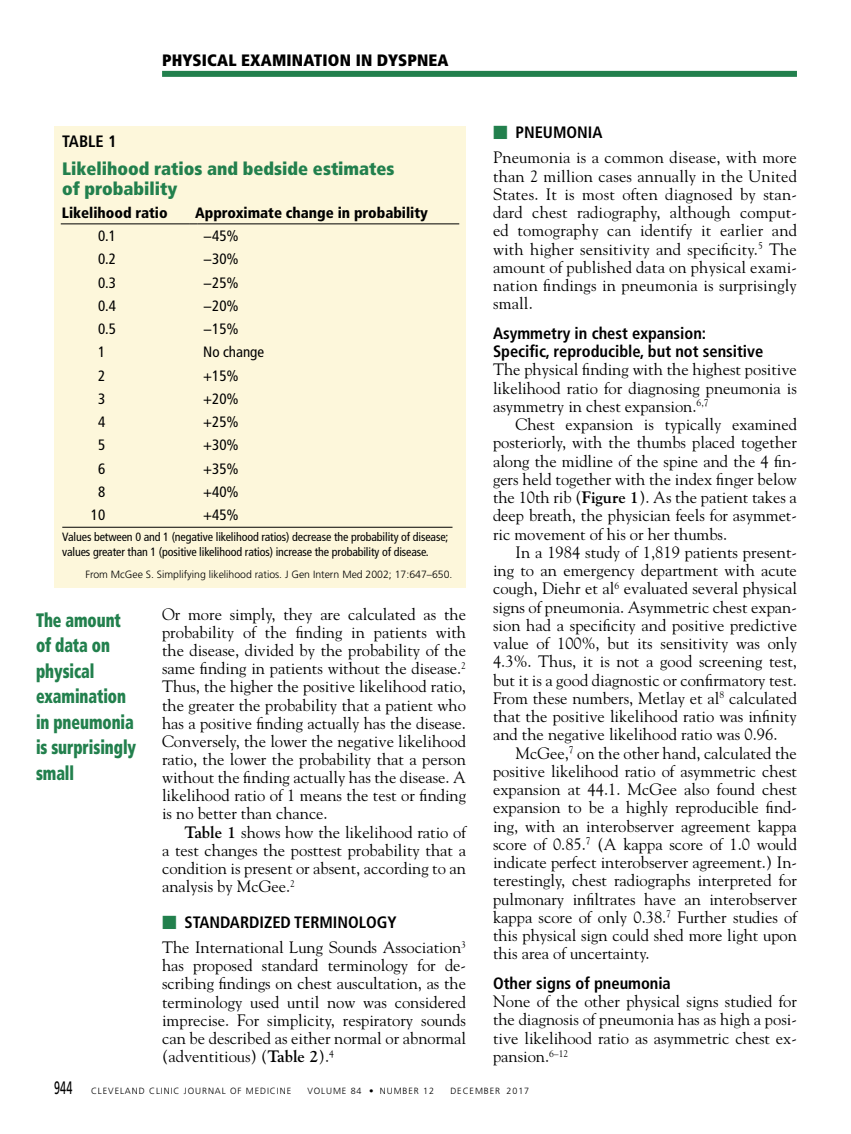
<style>
.page{position:relative;width:851px;height:1134px;background:#fff}
.page>*{position:absolute;margin:0;border:0;box-sizing:border-box;transform-origin:0 0}
.t1{font:900 condensed 19.5px/25.5px "Frutiger LT Std";letter-spacing:-.005em;color:#22804d;scale:.8 1}
.t2{font:900 condensed 18px/19.5px "Frutiger LT Std";color:#22804d}
.t3{font:16.5px/18.3px "Goudy Std";color:#000;text-align:justify}
.t4{font:700 condensed 16.5px/18.3px "Frutiger LT Std";color:#000}
.t5{font:900 condensed 16.5px "Frutiger LT Std";letter-spacing:.01em;color:#000}
.t6{font:condensed 15px "Frutiger LT Std";color:#000}
.t7{font:900 condensed 15px "Frutiger LT Std";color:#000}
.t8{font:condensed 12px/15px "Frutiger LT Std";letter-spacing:-.01em;color:#000}
.t9{font:300 10.5px "Frutiger LT Std";color:#000}
.t10{font:300 9px "Frutiger LT Std";letter-spacing:.1em;color:#000}
.s1{font-weight:700}
.s2{font-family:"Universal Std Newswith Comm Pi";font-weight:400;font-stretch:normal;color:#22804d}
.s3{font-weight:400;font-size:18px}
</style>
<div class="page">
<div style="left:162px;top:71px;width:634px;height:6px;background:#22804d"></div>
<div style="left:54px;top:126px;width:412px;height:462px;background:#fdf7db"></div>
<hr style="left:61px;top:224px;width:128px;height:1px;background:#000">
<hr style="left:197px;top:224px;width:262px;height:1px;background:#000">
<hr style="left:62px;top:527px;width:390px;height:1px;background:#000">
<p class="t5" style="left:162px;top:51px;width:288px">PHYSICAL EXAMINATION IN DYSPNEA</p>
<p class="t4" style="left:62px;top:132px;width:56px">TABLE 1</p>
<p class="t2" style="left:62px;top:159px;width:334px">Likelihood ratios and bedside estimates of probability</p>
<p class="t7" style="left:62px;top:204px;width:107px">Likelihood ratio</p>
<p class="t7" style="left:195px;top:204px;width:234px">Approximate change in probability</p>
<p class="t6" style="left:98px;top:227px;width:19px">0.1</p>
<p class="t6" style="left:203px;top:227px;width:37px">−45%</p>
<p class="t6" style="left:98px;top:250px;width:19px">0.2</p>
<p class="t6" style="left:203px;top:250px;width:37px">−30%</p>
<p class="t6" style="left:98px;top:274px;width:19px">0.3</p>
<p class="t6" style="left:203px;top:274px;width:37px">−25%</p>
<p class="t6" style="left:98px;top:297px;width:19px">0.4</p>
<p class="t6" style="left:203px;top:297px;width:37px">−20%</p>
<p class="t6" style="left:98px;top:320px;width:19px">0.5</p>
<p class="t6" style="left:203px;top:320px;width:37px">−15%</p>
<p class="t6" style="left:98px;top:343px;width:9px">1</p>
<p class="t6" style="left:203px;top:343px;width:62px">No change</p>
<p class="t6" style="left:98px;top:367px;width:9px">2</p>
<p class="t6" style="left:203px;top:367px;width:37px">+15%</p>
<p class="t6" style="left:98px;top:390px;width:9px">3</p>
<p class="t6" style="left:203px;top:390px;width:37px">+20%</p>
<p class="t6" style="left:98px;top:413px;width:9px">4</p>
<p class="t6" style="left:203px;top:413px;width:37px">+25%</p>
<p class="t6" style="left:98px;top:436px;width:9px">5</p>
<p class="t6" style="left:203px;top:436px;width:37px">+30%</p>
<p class="t6" style="left:98px;top:460px;width:9px">6</p>
<p class="t6" style="left:203px;top:460px;width:37px">+35%</p>
<p class="t6" style="left:98px;top:483px;width:9px">8</p>
<p class="t6" style="left:203px;top:483px;width:37px">+40%</p>
<p class="t6" style="left:91px;top:506px;width:16px">10</p>
<p class="t6" style="left:203px;top:506px;width:37px">+45%</p>
<p class="t8" style="left:62px;top:530px;width:387px">Values between 0 and 1 (negative likelihood ratios) decrease the probability of disease; values greater than 1 (positive likelihood ratios) increase the probability of disease.</p>
<p class="t9" style="left:85px;top:568px;width:368px">From McGee S. Simplifying likelihood ratios. J Gen Intern Med 2002; 17:647–650.</p>
<p class="t1" style="left:36px;top:607px;width:127px">The amount of data on physical examination in pneumonia is surprisingly small</p>
<p class="t3" style="left:162px;top:605px;width:305px">Or more simply, they are calculated as the probability of the finding in patients with the disease, divided by the probability of the same finding in patients without the disease.<sup>2<br></sup>Thus, the higher the positive likelihood ratio, the greater the probability that a patient who has a positive finding actually has the disease.<br>Conversely, the lower the negative likelihood ratio, the lower the probability that a person without the finding actually has the disease. A likelihood ratio of 1 means the test or finding is no better than chance.</p>
<p class="t3" style="left:162px;top:823px;width:305px;text-indent:23px"><span class="s1">Table 1</span> shows how the likelihood ratio of a test changes the posttest probability that a condition is present or absent, according to an analysis by McGee.<sup>2</sup></p>
<p class="t4" style="left:162px;top:913px;width:236px"><span class="s2">■</span> STANDARDIZED TERMINOLOGY</p>
<p class="t3" style="left:162px;top:938px;width:305px">The International Lung Sounds Association<sup>3 </sup>has proposed standard terminology for de&shy;scribing findings on chest auscultation, as the terminology used until now was considered imprecise. For simplicity, respiratory sounds can be described as either normal or abnormal (adventitious) (<span class="s1">Table 2</span>).<sup>4</sup></p>
<p class="t4" style="left:493px;top:124px;width:111px"><span class="s2">■</span> PNEUMONIA</p>
<p class="t3" style="left:493px;top:148px;width:305px">Pneumonia is a common disease, with more than 2 million cases annually in the United States. It is most often diagnosed by stan&shy;dard chest radiography, although comput&shy;ed tomography can identify it earlier and with higher sensitivity and specificity.<sup>5</sup> The amount of published data on physical exami&shy;nation findings in pneumonia is surprisingly small.</p>
<p class="t4" style="left:493px;top:324px;width:272px">Asymmetry in chest expansion:<br>Specific, reproducible, but not sensitive</p>
<p class="t3" style="left:493px;top:360px;width:305px">The physical finding with the highest positive likelihood ratio for diagnosing pneumonia is asymmetry in chest expansion.<sup>6,7</sup></p>
<p class="t3" style="left:493px;top:415px;width:305px;text-indent:23px">Chest expansion is typically examined posteriorly, with the thumbs placed together along the midline of the spine and the 4 fin&shy;gers held together with the index finger below the 10th rib (<span class="s1">Figure 1</span>). As the patient takes a deep breath, the physician feels for asymmet&shy;ric movement of his or her thumbs.</p>
<p class="t3" style="left:493px;top:543px;width:305px;text-indent:23px">In a 1984 study of 1,819 patients present&shy;ing to an emergency department with acute cough, Diehr et al<sup>6</sup> evaluated several physical signs of pneumonia. Asymmetric chest expan&shy;sion had a specificity and positive predictive value of 100%, but its sensitivity was only 4.3%. Thus, it is not a good screening test, but it is a good diagnostic or confirmatory test.<br>From these numbers, Metlay et al<sup>8</sup> calculated that the positive likelihood ratio was infinity and the negative likelihood ratio was 0.96.</p>
<p class="t3" style="left:493px;top:744px;width:305px;text-indent:23px">McGee,<sup>7</sup> on the other hand, calculated the positive likelihood ratio of asymmetric chest expansion at 44.1. McGee also found chest expansion to be a highly reproducible find&shy;ing, with an interobserver agreement kappa score of 0.85.<sup>7</sup> (A kappa score of 1.0 would indicate perfect interobserver agreement.) In&shy;terestingly, chest radiographs interpreted for pulmonary infiltrates have an interobserver kappa score of only 0.38.<sup>7</sup> Further studies of this physical sign could shed more light upon this area of uncertainty.</p>
<p class="t4" style="left:493px;top:974px;width:179px">Other signs of pneumonia</p>
<p class="t3" style="left:493px;top:992px;width:305px">None of the other physical signs studied for the diagnosis of pneumonia has as high a posi&shy;tive likelihood ratio as asymmetric chest ex&shy;pansion.<sup>6–12</sup></p>
<p class="t10" style="left:54px;top:1085px;width:239px"><span class="s3">944</span> CLEVELAND CLINIC JOURNAL OF MEDICINE</p>
<p class="t10" style="left:307px;top:1085px;width:128px">VOLUME 84 • NUMBER 12</p>
<p class="t10" style="left:450px;top:1085px;width:80px">DECEMBER 2017</p>
</div>
